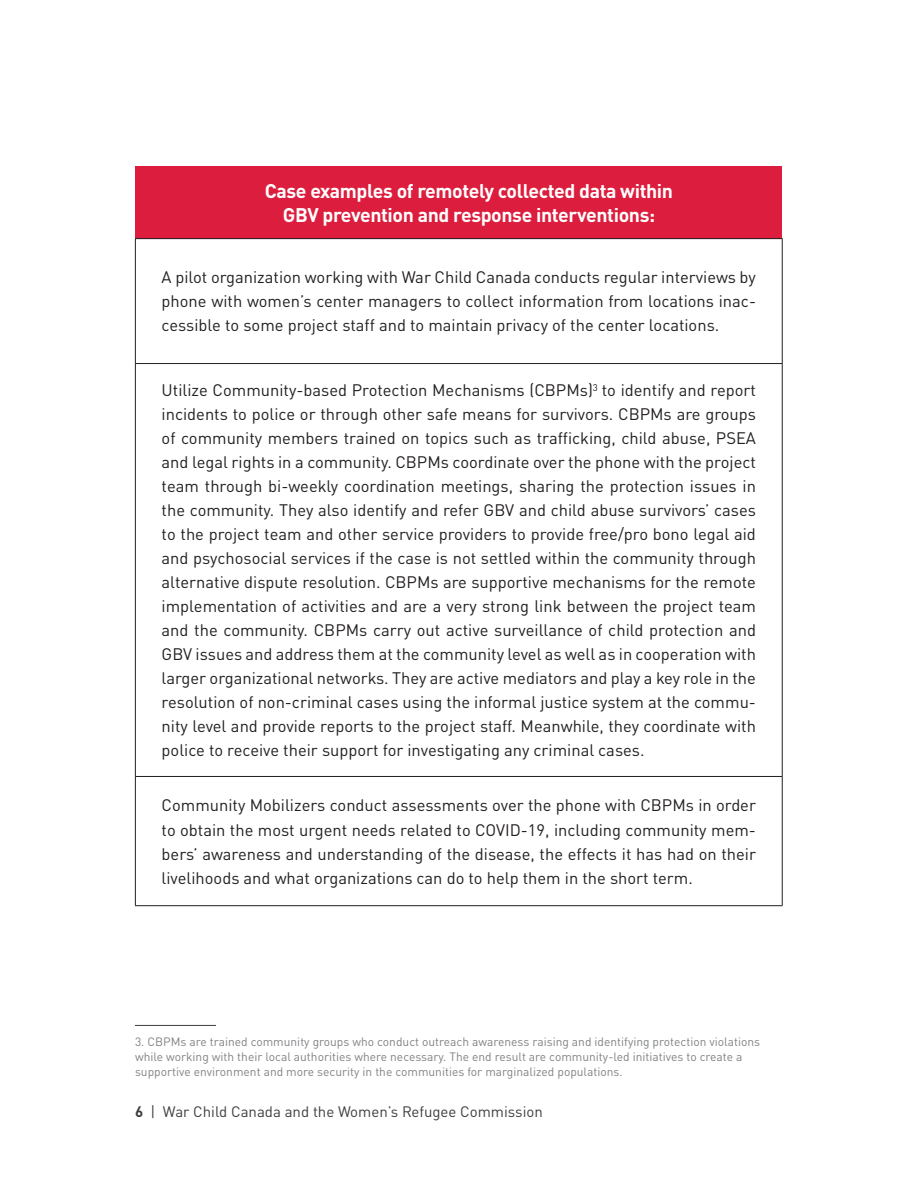
<style>
.page{position:relative;width:918px;height:1188px;background:#fff}
.page>*{position:absolute;margin:0;border:0;box-sizing:border-box;transform-origin:0 0}
.t1{font:700 19.5px/24px "DIN Pro";letter-spacing:-.02em;color:#fff;text-align:center}
.t2{font:16.5px/24px "DIN Pro";color:#231f20;text-align:justify}
.t3{font:15px "DIN Pro";color:#3e3e3f}
.t4{font:12px/15px "DIN Pro";color:#808285}
.s1{font-weight:700}
</style>
<div class="page">
<div style="left:135px;top:166px;width:647px;height:73px;background:#dd1d3d"></div>
<hr style="left:135px;top:777px;width:1px;height:128px;background:#231f20">
<hr style="left:782px;top:777px;width:1px;height:128px;background:#231f20">
<hr style="left:135px;top:905px;width:648px;height:1px;background:#231f20">
<hr style="left:135px;top:239px;width:1px;height:124px;background:#231f20">
<hr style="left:782px;top:239px;width:1px;height:124px;background:#231f20">
<hr style="left:135px;top:363px;width:648px;height:1px;background:#231f20">
<hr style="left:135px;top:364px;width:1px;height:412px;background:#231f20">
<hr style="left:782px;top:364px;width:1px;height:412px;background:#231f20">
<hr style="left:135px;top:776px;width:648px;height:1px;background:#231f20">
<hr style="left:135px;top:238px;width:648px;height:1px;background:#231f20">
<hr style="left:135px;top:1025px;width:81px;height:1px;background:#3e3e3f">
<p class="t1" style="left:265px;top:178px;width:410px">Case examples of remotely collected data within<br>GBV prevention and response interventions:</p>
<p class="t2" style="left:162px;top:264px;width:596px">A pilot organization working with War Child Canada conducts regular interviews by phone with women’s center managers to collect information from locations inac&shy;cessible to some project staff and to maintain privacy of the center locations.</p>
<p class="t2" style="left:162px;top:377px;width:596px">Utilize Community-based Protection Mechanisms (CBPMs)<sup>3</sup> to identify and report incidents to police or through other safe means for survivors. CBPMs are groups of community members trained on topics such as trafficking, child abuse, PSEA and legal rights in a community. CBPMs coordinate over the phone with the project team through bi-weekly coordination meetings, sharing the protection issues in the community. They also identify and refer GBV and child abuse survivors’ cases to the project team and other service providers to provide free/pro bono legal aid and psychosocial services if the case is not settled within the community through alternative dispute resolution. CBPMs are supportive mechanisms for the remote implementation of activities and are a very strong link between the project team and the community. CBPMs carry out active surveillance of child protection and GBV issues and address them at the community level as well as in cooperation with larger organizational networks. They are active mediators and play a key role in the resolution of non-criminal cases using the informal justice system at the commu&shy;nity level and provide reports to the project staff. Meanwhile, they coordinate with police to receive their support for investigating any criminal cases.</p>
<p class="t2" style="left:162px;top:792px;width:596px">Community Mobilizers conduct assessments over the phone with CBPMs in order to obtain the most urgent needs related to COVID-19, including community mem&shy;bers’ awareness and understanding of the disease, the effects it has had on their livelihoods and what organizations can do to help them in the short term.</p>
<p class="t4" style="left:135px;top:1033px;width:627px">3. CBPMs are trained community groups who conduct outreach awareness raising and identifying protection violations while working with their local authorities where necessary. The end result are community-led initiatives to create a supportive environment and more security in the communities for marginalized populations.</p>
<p class="t3" style="left:135px;top:1100px;width:409px"><span class="s1">6</span> | War Child Canada and the Women’s Refugee Commission</p>
</div>
